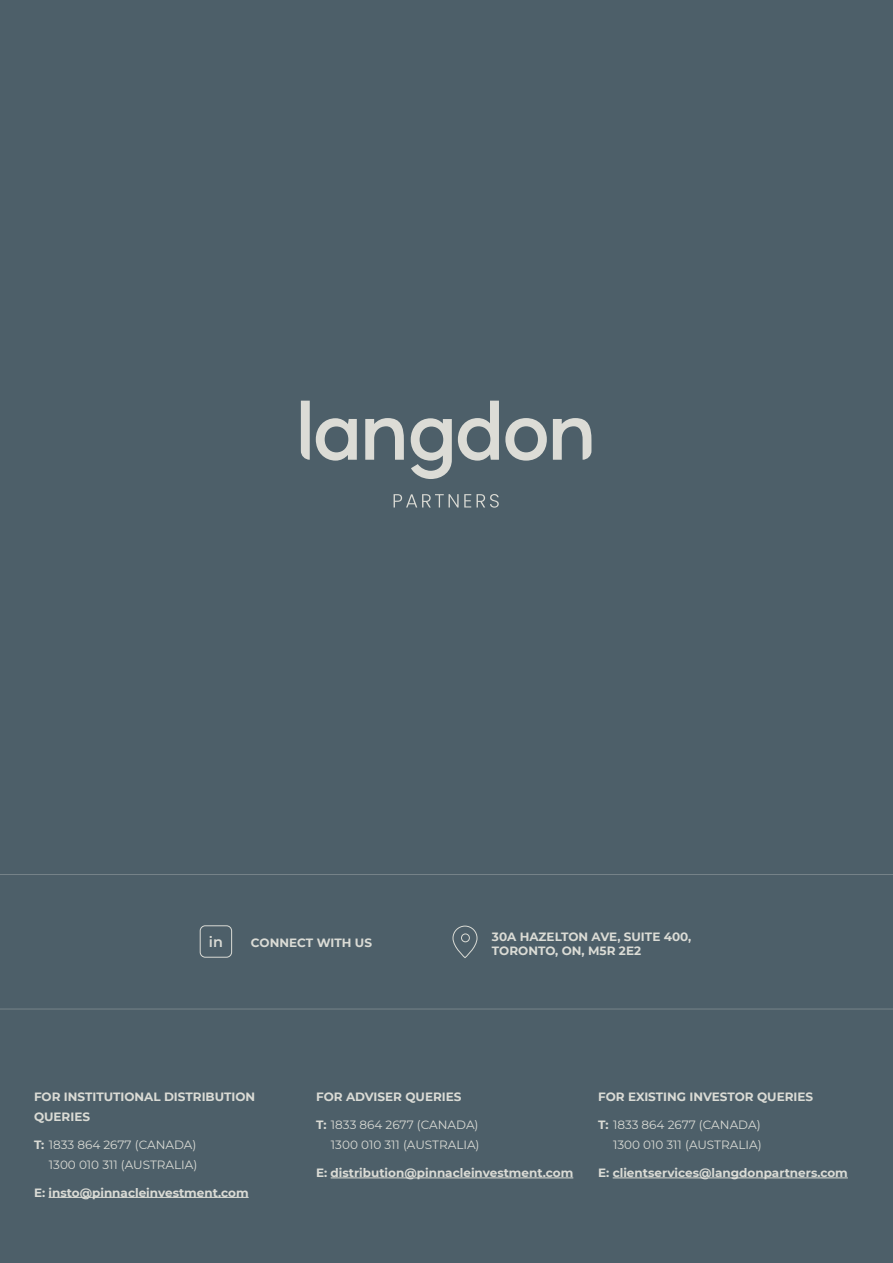
<style>
.page{position:relative;width:893px;height:1263px;background:#fff}
.page>*{position:absolute;margin:0;border:0;box-sizing:border-box;transform-origin:0 0}
.t1{font:600 14.4px "Montserrat";color:#dadbd5}
.t2{font:700 12px/19.5px "Montserrat";color:#dadbd5}
.t3{font:12px/19.5px "Montserrat";color:#dadbd5;text-align:right}
.s1{font-weight:700}
</style>
<div class="page">
<div style="left:0;top:0;width:892px;height:1263px;background:#4d5f69"></div>
<svg style="left:301px;top:401px;width:9px;height:59px"></svg>
<svg style="left:316px;top:418px;width:41px;height:43px"></svg>
<svg style="left:365px;top:418px;width:39px;height:42px"></svg>
<svg style="left:411px;top:418px;width:41px;height:61px"></svg>
<svg style="left:458px;top:401px;width:41px;height:60px"></svg>
<svg style="left:505px;top:418px;width:42px;height:43px"></svg>
<svg style="left:553px;top:418px;width:38px;height:42px"></svg>
<svg style="left:394px;top:494px;width:77px;height:13px"></svg>
<svg style="left:477px;top:494px;width:22px;height:14px"></svg>
<hr style="left:49px;top:1197px;width:200px;height:1px;background:#dadbd5">
<hr style="left:331px;top:1177px;width:242px;height:1px;background:#dadbd5">
<hr style="left:613px;top:1177px;width:235px;height:1px;background:#dadbd5">
<hr style="left:0;top:1009px;width:893px;height:1px;background:#dadbd5">
<hr style="left:0;top:874px;width:893px;height:1px;background:#dadbd5">
<div style="left:200px;top:925px;width:32px;height:33px;border:1px solid #dadbd5;border-radius:5px"></div>
<div style="left:453px;top:926px;width:24px;height:32px;border:1px solid #dadbd5;border-radius:12px"></div>
<div style="left:461px;top:933px;width:9px;height:9px;border:1px solid #dadbd5;border-radius:50%"></div>
<p class="t1" style="left:209px;top:932px;width:16px">in</p>
<p class="t2" style="left:251px;top:933px;width:123px">CONNECT WITH US</p>
<p class="t2" style="left:492px;top:928px;width:201px;line-height:14.4px">30A HAZELTON AVE, SUITE 400,<br>TORONTO, ON, M5R 2E2</p>
<p class="t2" style="left:34px;top:1087px;width:223px">FOR INSTITUTIONAL DISTRIBUTION<br>QUERIES</p>
<p class="t3" style="left:34px;top:1134px;width:165px"><span class="s1">T:</span> 1833 864 2677 (CANADA)<br>1300 010 311 (AUSTRALIA)</p>
<p class="t2" style="left:34px;top:1182px;width:216px">E: insto@pinnacleinvestment.com</p>
<p class="t2" style="left:316px;top:1087px;width:147px">FOR ADVISER QUERIES</p>
<p class="t3" style="left:316px;top:1115px;width:165px"><span class="s1">T:</span> 1833 864 2677 (CANADA)<br>1300 010 311 (AUSTRALIA)</p>
<p class="t2" style="left:316px;top:1162px;width:259px">E: distribution@pinnacleinvestment.com</p>
<p class="t2" style="left:598px;top:1087px;width:217px">FOR EXISTING INVESTOR QUERIES</p>
<p class="t3" style="left:598px;top:1115px;width:165px"><span class="s1">T:</span> 1833 864 2677 (CANADA)<br>1300 010 311 (AUSTRALIA)</p>
<p class="t2" style="left:598px;top:1162px;width:251px">E: clientservices@langdonpartners.com</p>
</div>
